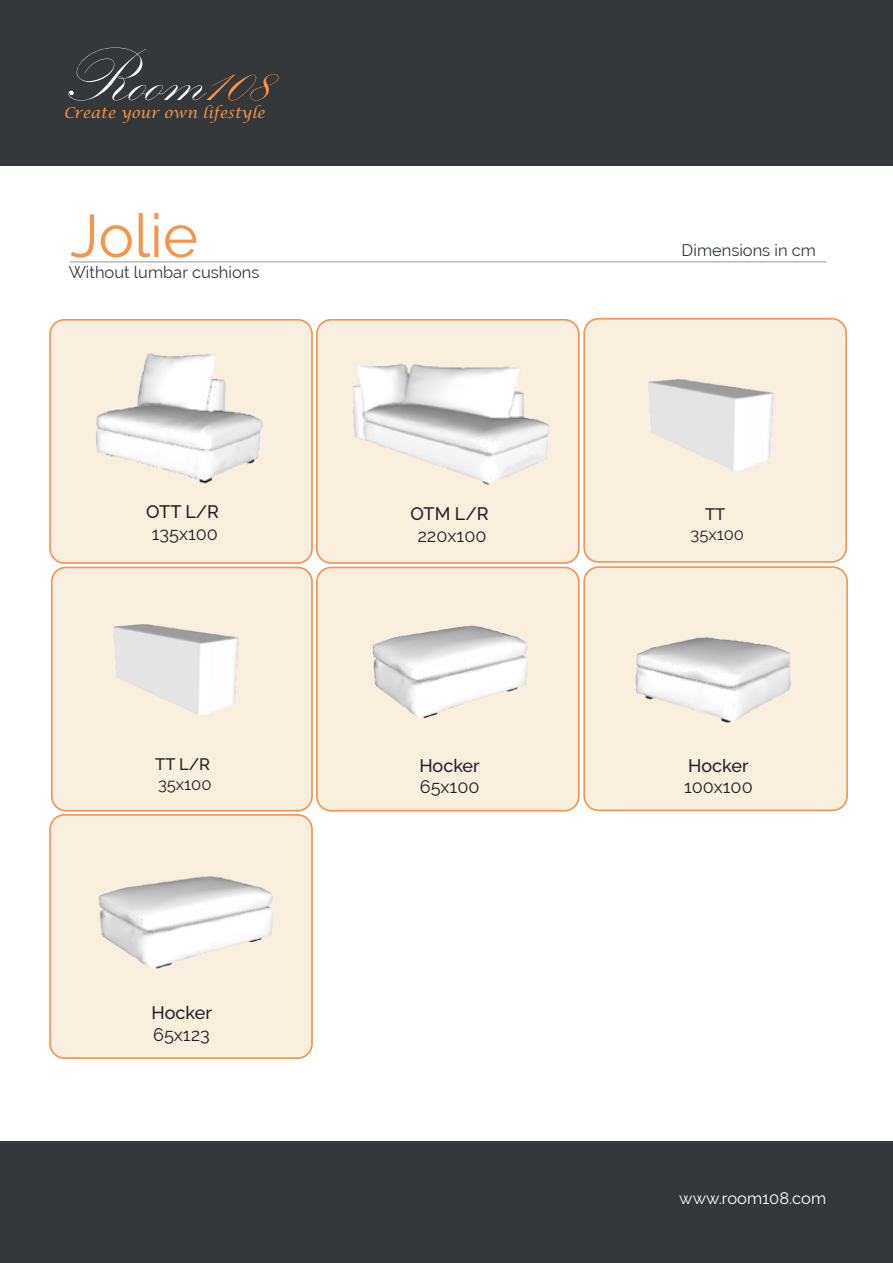
<style>
.page{position:relative;width:893px;height:1263px;background:#fff}
.page>*{position:absolute;margin:0;border:0;box-sizing:border-box;transform-origin:0 0}
.t1{font:77.4px "Kunstler Script";color:#fff}
.t2{font:60px "Raleway";color:#f69449}
.t3{font:18px "Raleway";color:#231f20}
.t4{font:500 18px "Raleway";color:#231f20}
.t5{font:16.5px "Raleway";color:#35393b}
.t6{font:16.5px "Raleway";color:#fff}
.t7{font:16.5px "Raleway";color:#231f20}
.t8{font:500 16.5px "Raleway";color:#231f20}
.t9{font:italic 15px "Lucida Calligraphy";color:#f49249}
.s1{color:#f69349}
</style>
<div class="page">
<div style="left:584px;top:319px;width:262px;height:243px;background:#f9efde;border-radius:14px"></div>
<div style="left:583px;top:318px;width:264px;height:245px;border:2px solid #f69351;border-radius:14px"></div>
<div style="left:0;top:0;width:892px;height:165px;background:#35383b"></div>
<div style="left:0;top:1141px;width:892px;height:122px;background:#35383b"></div>
<div style="left:50px;top:320px;width:262px;height:243px;background:#f9efde;border-radius:14px"></div>
<div style="left:49px;top:319px;width:264px;height:245px;border:2px solid #f69351;border-radius:14px"></div>
<hr style="left:70px;top:261px;width:756px;height:1px;background:#959798">
<div style="left:52px;top:567px;width:260px;height:244px;background:#f9efde;border-radius:14px"></div>
<div style="left:51px;top:567px;width:262px;height:244px;border:2px solid #f69351;border-radius:14px"></div>
<div style="left:317px;top:567px;width:262px;height:244px;background:#f9efde;border-radius:14px"></div>
<div style="left:316px;top:567px;width:264px;height:244px;border:2px solid #f69351;border-radius:14px"></div>
<div style="left:584px;top:567px;width:263px;height:243px;background:#f9efde;border-radius:14px"></div>
<div style="left:583px;top:566px;width:265px;height:245px;border:2px solid #f69351;border-radius:14px"></div>
<div style="left:50px;top:815px;width:262px;height:243px;background:#f9efde;border-radius:14px"></div>
<div style="left:49px;top:814px;width:264px;height:245px;border:2px solid #f69351;border-radius:14px"></div>
<div style="left:317px;top:320px;width:262px;height:243px;background:#f9efde;border-radius:14px"></div>
<div style="left:316px;top:319px;width:264px;height:245px;border:2px solid #f69351;border-radius:14px"></div>
<img style="left:96px;top:353px;width:167px;height:131px">
<img style="left:316px;top:328px;width:234px;height:173px">
<img style="left:333px;top:561px;width:212px;height:157px">
<img style="left:635px;top:637px;width:156px;height:86px">
<img style="left:98px;top:876px;width:175px;height:93px">
<img style="left:648px;top:379px;width:126px;height:92px">
<img style="left:113px;top:624px;width:126px;height:91px">
<h1 class="t1" style="left:59px;top:36px;width:212px">Room<span class="s1">108</span></h1>
<p class="t9" style="left:64px;top:104px;width:203px">Create your own lifestyle</p>
<p class="t2" style="left:70px;top:201px;width:130px">Jolie</p>
<p class="t5" style="left:69px;top:262px;width:192px">Without lumbar cushions</p>
<p class="t4" style="left:146px;top:502px;width:74px">OTT L/R</p>
<p class="t3" style="left:152px;top:523px;width:68px">135x100</p>
<p class="t8" style="left:155px;top:755px;width:56px">TT L/R</p>
<p class="t7" style="left:158px;top:775px;width:55px">35x100</p>
<p class="t4" style="left:152px;top:1003px;width:62px">Hocker</p>
<p class="t3" style="left:153px;top:1024px;width:58px">65x123</p>
<p class="t4" style="left:411px;top:503px;width:80px">OTM L/R</p>
<p class="t3" style="left:417px;top:525px;width:71px">220x100</p>
<p class="t4" style="left:419px;top:755px;width:62px">Hocker</p>
<p class="t3" style="left:420px;top:776px;width:61px">65x100</p>
<p class="t5" style="left:682px;top:240px;width:136px">Dimensions in cm</p>
<p class="t8" style="left:705px;top:505px;width:22px">TT</p>
<p class="t7" style="left:690px;top:525px;width:55px">35x100</p>
<p class="t4" style="left:688px;top:755px;width:62px">Hocker</p>
<p class="t3" style="left:684px;top:776px;width:70px">100x100</p>
<p class="t6" style="left:679px;top:1189px;width:148px">www.room108.com</p>
</div>
